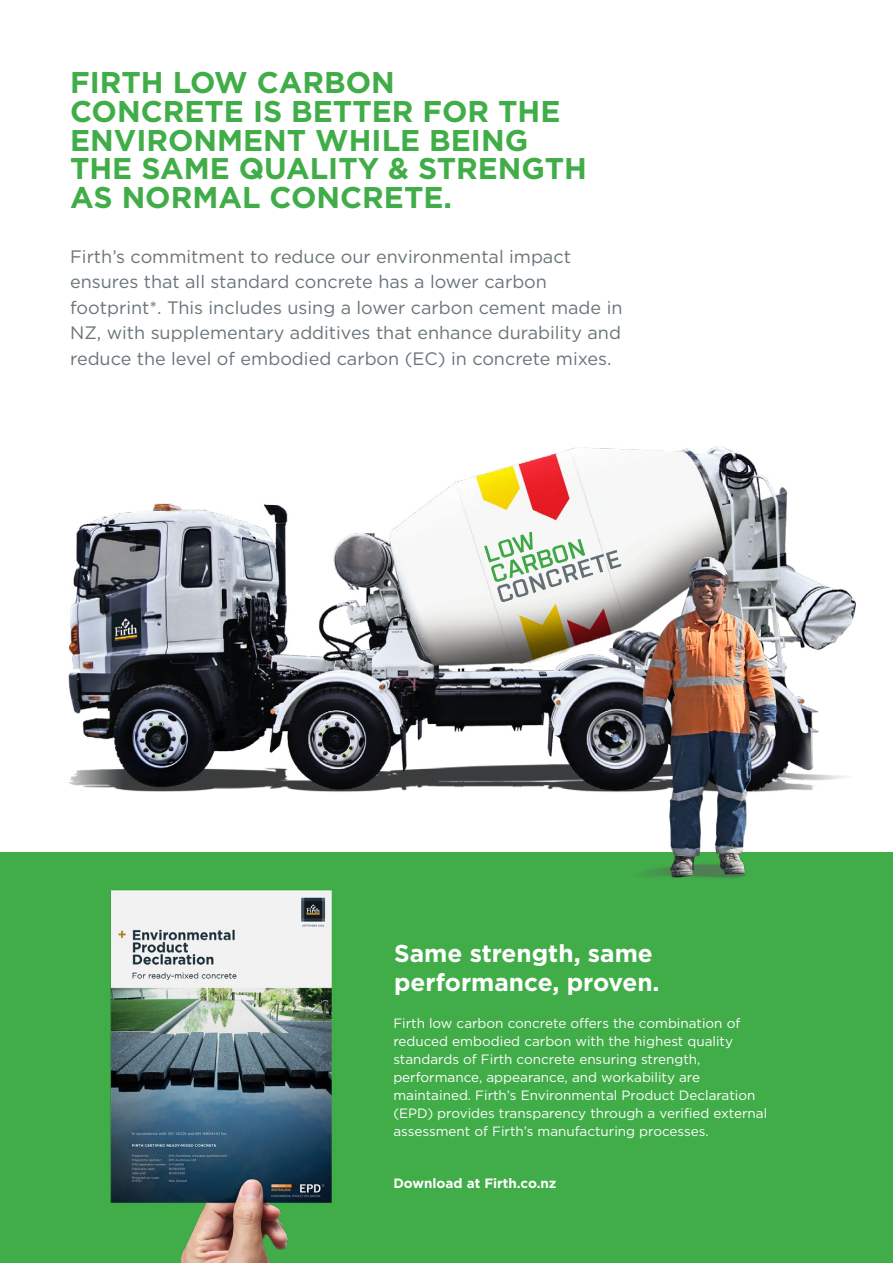
<style>
.page{position:relative;width:893px;height:1263px;background:#fff}
.page>*{position:absolute;margin:0;border:0;box-sizing:border-box;transform-origin:0 0}
.t1{font:700 30px/28.7px "Gotham HTF";color:#41ad49}
.t2{font:700 24.45px/29.2px "Gotham HTF";color:#fff}
.t3{font:18px/25.5px "Gotham HTF";color:#69747a}
.t4{font:13.5px/18px "Gotham HTF";color:#fff}
.t5{font:700 13.5px "Gotham HTF";color:#fff}
</style>
<div class="page">
<img style="left:68px;top:446px;width:788px;height:346px">
<svg style="left:484px;top:531px;width:99px;height:71px"></svg>
<div style="left:0;top:853px;width:893px;height:410px;background:#41ad49"></div>
<img style="left:583px;top:521px;width:226px;height:357px">
<img style="left:0;top:852px;width:462px;height:411px">
<h1 class="t1" style="left:70px;top:68px;width:518px">FIRTH LOW CARBON<br>CONCRETE IS BETTER FOR THE<br>ENVIRONMENT WHILE BEING<br>THE SAME QUALITY &amp; STRENGTH<br>AS NORMAL CONCRETE.</h1>
<p class="t3" style="left:70px;top:243px;width:554px">Firth’s commitment to reduce our environmental impact ensures that all standard concrete has a lower carbon footprint*. This includes using a lower carbon cement made in NZ, with supplementary additives that enhance durability and reduce the level of embodied carbon (EC) in concrete mixes.</p>
<h2 class="t2" style="left:394px;top:938px;width:267px">Same strength, same performance, proven.</h2>
<p class="t4" style="left:393px;top:1014px;width:375px">Firth low carbon concrete offers the combination of reduced embodied carbon with the highest quality standards of Firth concrete ensuring strength, performance, appearance, and workability are maintained. Firth’s Environmental Product Declaration (EPD) provides transparency through a verified external assessment of Firth’s manufacturing processes.</p>
<p class="t5" style="left:393px;top:1176px;width:165px">Download at Firth.co.nz</p>
</div>
